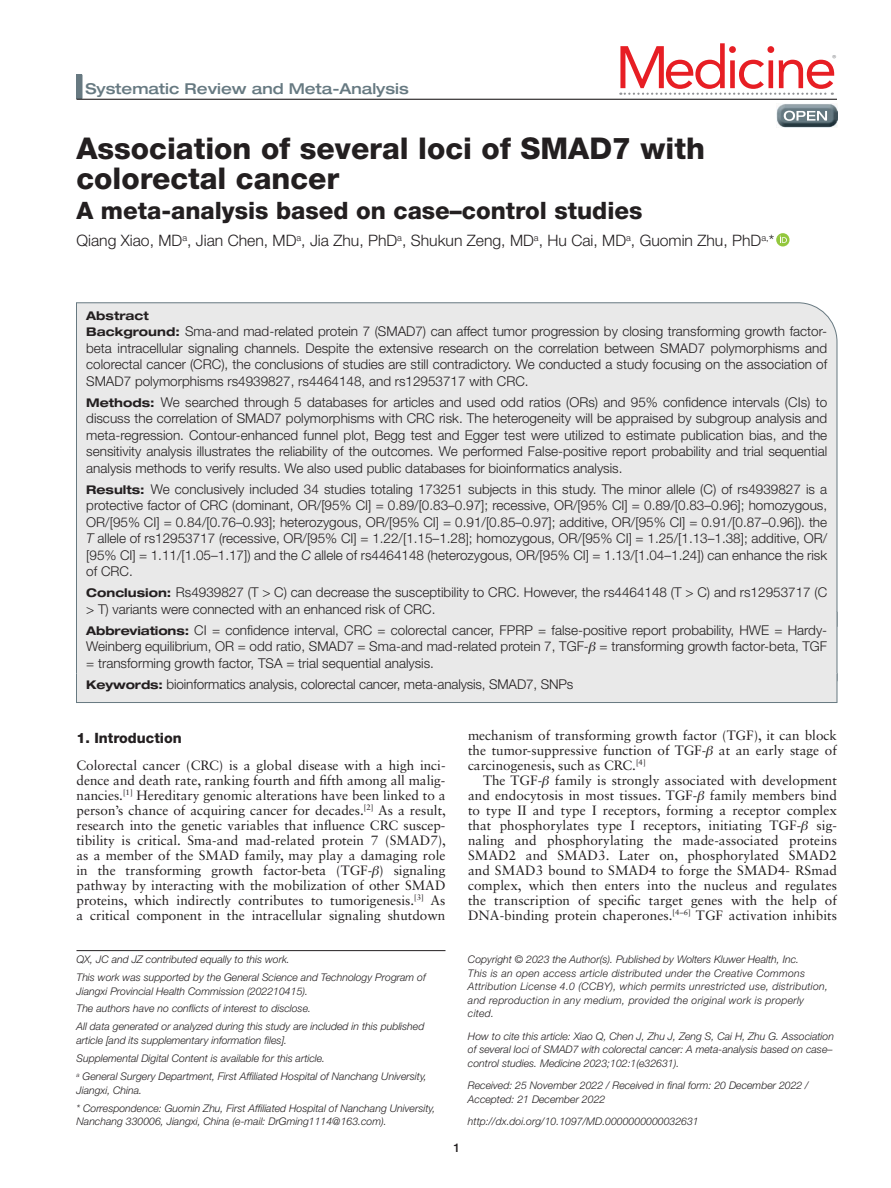
<style>
.page{position:relative;width:891px;height:1188px;background:#fff}
.page>*{position:absolute;margin:0;border:0;box-sizing:border-box;transform-origin:0 0}
.t1{font:59.4px "Avenir";letter-spacing:-.06em;color:#e71e24}
.t2{font:800 30px/30px "Helvetica Neue LT Std";color:#231f20}
.t3{font:800 24px "Helvetica Neue LT Std";color:#231f20}
.t4{font:300 15.75px "Helvetica Neue LT Std";color:#231f20}
.t5{font:500 expanded 15px "Helvetica Neue LT Std";color:#667981}
.t6{font:800 14.25px "Helvetica Neue LT Std";color:#231f20}
.t7{font:300 13.5px/16.5px "Helvetica Neue LT Std";color:#231f20;text-align:justify}
.t8{font:13.5px/15px "Sabon LT Std";color:#231f20;text-align:justify}
.t9{font:700 expanded 12px "Helvetica Neue LT Std";color:#231f20}
.t10{font:500 12px "Helvetica Neue LT Std";color:#231f20}
.t11{font:italic 300 10.5px/18px "Helvetica Neue LT Std";color:#231f20}
.t12{font:italic 300 10.5px/13.5px "Helvetica Neue LT Std";letter-spacing:.025em;color:#231f20}
.t13{font:500 10.35px "Akzidenz Grotesk BE";color:#909295}
.s1{font-weight:700;font-stretch:expanded;font-size:12px}
.s2{font-style:italic}
.s3{font-family:"Gandhari Unicode";font-weight:400;font-style:italic}
.s4{font-family:"Gandhari Unicode";font-style:italic}
</style>
<div class="page">
<div style="left:76px;top:74px;width:6px;height:25px;background:#677981"></div>
<hr style="left:76px;top:99px;width:761px;height:1px;background:#231f20">
<img style="left:776px;top:104px;width:61px;height:24px">
<svg style="left:784px;top:111px;width:43px;height:10px"></svg>
<svg style="left:620px;top:93px;width:213px;height:2px"></svg>
<div style="left:76px;top:302px;width:762px;height:326px;background:#e9e9e9"></div>
<div style="left:76px;top:612px;width:761px;height:70px;background:#e9e9e9"></div>
<div style="left:76px;top:673px;width:761px;height:30px;background:#e9e9e9"></div>
<div style="left:76px;top:673px;width:761px;height:30px;border:1px solid #677981"></div>
<div style="left:776px;top:233px;width:13px;height:13px;background:#93c73e;border-radius:50%"></div>
<svg style="left:780px;top:236px;width:7px;height:7px"></svg>
<hr style="left:76px;top:950px;width:370px;height:1px;background:#231f20">
<p class="t5" style="left:86px;top:80px;width:325px">Systematic Review and Meta-Analysis</p>
<h1 class="t1" style="left:615px;top:33px;width:223px">Medicine</h1>
<p class="t13" style="left:832px;top:52px;width:6px">®</p>
<h2 class="t2" style="left:76px;top:134px;width:630px">Association of several loci of SMAD7 with colorectal cancer</h2>
<h3 class="t3" style="left:76px;top:197px;width:567px">A meta-analysis based on case–control studies</h3>
<p class="t4" style="left:76px;top:231px;width:699px">Qiang Xiao, MD<sup>a</sup>, Jian Chen, MD<sup>a</sup>, Jia Zhu, PhD<sup>a</sup>, Shukun Zeng, MD<sup>a</sup>, Hu Cai, MD<sup>a</sup>, Guomin Zhu, PhD<sup>a,</sup>*</p>
<p class="t9" style="left:86px;top:308px;width:64px">Abstract</p>
<p class="t7" style="left:86px;top:323px;width:743px"><span class="s1">Background:</span> Sma-and mad-related protein 7 (SMAD7) can affect tumor progression by closing transforming growth factor&shy;beta intracellular signaling channels. Despite the extensive research on the correlation between SMAD7 polymorphisms and colorectal cancer (CRC), the conclusions of studies are still contradictory. We conducted a study focusing on the association of SMAD7 polymorphisms rs4939827, rs4464148, and rs12953717 with CRC.</p>
<p class="t7" style="left:86px;top:394px;width:743px"><span class="s1">Methods:</span> We searched through 5 databases for articles and used odd ratios (ORs) and 95% confidence intervals (CIs) to discuss the correlation of SMAD7 polymorphisms with CRC risk. The heterogeneity will be appraised by subgroup analysis and meta-regression. Contour-enhanced funnel plot, Begg test and Egger test were utilized to estimate publication bias, and the sensitivity analysis illustrates the reliability of the outcomes. We performed False-positive report probability and trial sequential analysis methods to verify results. We also used public databases for bioinformatics analysis.</p>
<p class="t7" style="left:86px;top:481px;width:743px"><span class="s1">Results:</span> We conclusively included 34 studies totaling 173251 subjects in this study. The minor allele (C) of rs4939827 is a protective factor of CRC (dominant, OR/[95% CI] = 0.89/[0.83–0.97]; recessive, OR/[95% CI] = 0.89/[0.83–0.96]; homozygous, OR/[95% CI] = 0.84/[0.76–0.93]; heterozygous, OR/[95% CI] = 0.91/[0.85–0.97]; additive, OR/[95% CI] = 0.91/[0.87–0.96]). the <span class="s2">T</span> allele of rs12953717 (recessive, OR/[95% CI] = 1.22/[1.15–1.28]; homozygous, OR/[95% CI] = 1.25/[1.13–1.38]; additive, OR/ [95% CI] = 1.11/[1.05–1.17]) and the <span class="s2">C</span> allele of rs4464148 (heterozygous, OR/[95% CI] = 1.13/[1.04–1.24]) can enhance the risk of CRC.</p>
<p class="t7" style="left:86px;top:584px;width:743px"><span class="s1">Conclusion:</span> Rs4939827 (T &gt; C) can decrease the susceptibility to CRC. However, the rs4464148 (T &gt; C) and rs12953717 (C &gt; T) variants were connected with an enhanced risk of CRC.</p>
<p class="t7" style="left:86px;top:622px;width:743px"><span class="s1">Abbreviations:</span> CI = confidence interval, CRC = colorectal cancer, FPRP = false-positive report probability, HWE = Hardy-Weinberg equilibrium, OR = odd ratio, SMAD7 = Sma-and mad-related protein 7, TGF-<span class="s3">β</span> = transforming growth factor-beta, TGF = transforming growth factor, TSA = trial sequential analysis.</p>
<p class="t7" style="left:86px;top:676px;width:489px"><span class="s1">Keywords:</span> bioinformatics analysis, colorectal cancer, meta-analysis, SMAD7, SNPs</p>
<p class="t6" style="left:76px;top:729px;width:107px">1. Introduction</p>
<p class="t8" style="left:76px;top:758px;width:371px">Colorectal cancer (CRC) is a global disease with a high inci&shy;dence and death rate, ranking fourth and fifth among all malig&shy;nancies.<sup>[1]</sup> Hereditary genomic alterations have been linked to a person’s chance of acquiring cancer for decades.<sup>[2]</sup> As a result, research into the genetic variables that influence CRC suscep&shy;tibility is critical. Sma-and mad-related protein 7 (SMAD<span class="s2">7</span>), as a member of the SMAD family, may play a damaging role in the transforming growth factor-beta (TGF-<span class="s4">β</span>) signaling pathway by interacting with the mobilization of other SMAD proteins, which indirectly contributes to tumorigenesis.<sup>[3]</sup> As a critical component in the intracellular signaling shutdown</p>
<p class="t8" style="left:468px;top:728px;width:371px">mechanism of transforming growth factor (TGF), it can block the tumor-suppressive function of TGF-<span class="s4">β</span> at an early stage of carcinogenesis, such as CRC.<sup>[4]</sup></p>
<p class="t8" style="left:468px;top:773px;width:371px;text-indent:15px">The TGF-<span class="s4">β</span> family is strongly associated with development and endocytosis in most tissues. TGF-<span class="s4">β</span> family members bind to type II and type I receptors, forming a receptor complex that phosphorylates type I receptors, initiating TGF-<span class="s4">β</span> sig&shy;naling and phosphorylating the made-associated proteins SMAD2 and SMAD3. Later on, phosphorylated SMAD2 and SMAD3 bound to SMAD4 to forge the SMAD4- RSmad complex, which then enters into the nucleus and regulates the transcription of specific target genes with the help of DNA-binding protein chaperones.<sup>[4–6]</sup> TGF activation inhibits</p>
<p class="t11" style="left:76px;top:950px;width:351px">QX, JC and JZ contributed equally to this work.<br>This work was supported by the General Science and Technology Program of</p>
<p class="t11" style="left:76px;top:982px;width:349px">Jiangxi Provincial Health Commission (202210415).<br>The authors have no conflicts of interest to disclose.<br>All data generated or analyzed during this study are included in this published</p>
<p class="t11" style="left:76px;top:1031px;width:352px">article [and its supplementary information files].<br>Supplemental Digital Content is available for this article.<br><sup>a</sup> General Surgery Department, First Affiliated Hospital of Nanchang University,</p>
<p class="t11" style="left:76px;top:1081px;width:360px">Jiangxi, China.<br>* Correspondence: Guomin Zhu, First Affiliated Hospital of Nanchang University,</p>
<p class="t11" style="left:76px;top:1112px;width:312px">Nanchang 330006, Jiangxi, China (e-mail: DrGming1114@163.com).</p>
<p class="t10" style="left:453px;top:1140px;width:8px">1</p>
<p class="t12" style="left:468px;top:952px;width:362px">Copyright © 2023 the Author(s). Published by Wolters Kluwer Health, Inc.<br>This is an open access article distributed under the Creative Commons Attribution License 4.0 (CCBY), which permits unrestricted use, distribution, and reproduction in any medium, provided the original work is properly cited.</p>
<p class="t11" style="left:468px;top:1029px;width:368px;line-height:13.5px">How to cite this article: Xiao Q, Chen J, Zhu J, Zeng S, Cai H, Zhu G. Association of several loci of SMAD7 with colorectal cancer: A meta-analysis based on case– control studies. Medicine 2023;102:1(e32631).</p>
<p class="t11" style="left:468px;top:1078px;width:342px;line-height:13.5px">Received: 25 November 2022 / Received in final form: 20 December 2022 /<br>Accepted: 21 December 2022</p>
<p class="t11" style="left:468px;top:1112px;width:232px">http://dx.doi.org/10.1097/MD.0000000000032631</p>
</div>
